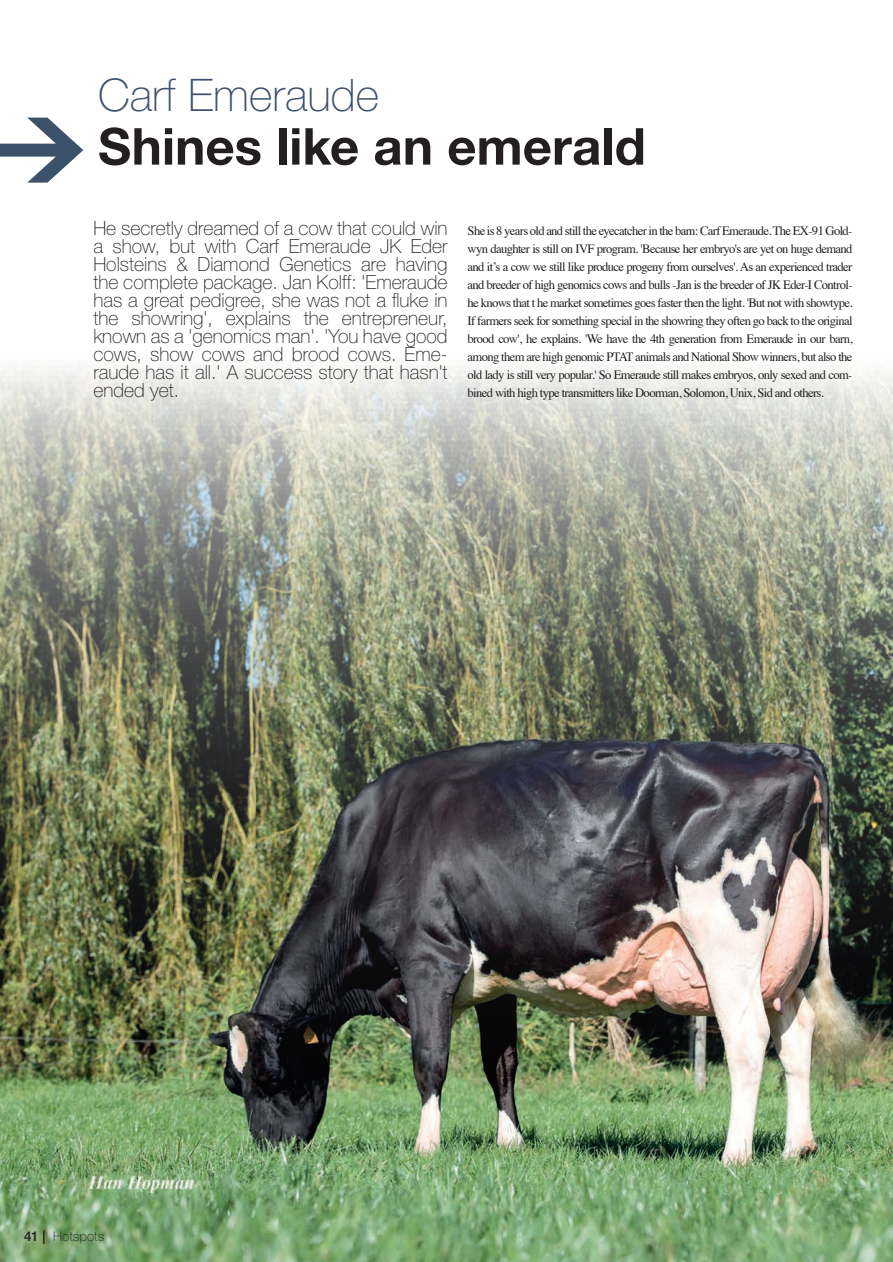
<style>
.page{position:relative;width:893px;height:1262px;background:#fff}
.page>*{position:absolute;margin:0;border:0;box-sizing:border-box;transform-origin:0 0}
.t1{font:700 51px "Helvetica Neue LT Std";color:#231f20}
.t2{font:100 45px "Helvetica Neue LT Std";color:#3c516a}
.t3{font:100 19.5px/18px "Helvetica Neue LT Std";color:#231f20;text-align:justify}
.t4{font:100 13.5px "Helvetica Neue LT Std";color:#231f20}
.t5{font:12.75px/18px "Times";letter-spacing:-.05em;color:#231f20;text-align:justify}
.s1{font-weight:500}
</style>
<div class="page">
<img style="left:0;top:365px;width:893px;height:897px">
<h2 class="t2" style="left:98px;top:69px;width:283px">Carf Emeraude</h2>
<h1 class="t1" style="left:98px;top:115px;width:549px">Shines like an emerald</h1>
<p class="t3" style="left:93px;top:219px;width:356px">He secretly dreamed of a cow that could win a show, but with Carf Emeraude JK Eder Holsteins &amp; Diamond Genetics are having the complete package. Jan Kolff: 'Emeraude has a great pedigree, she was not a fluke in the showring', explains the entrepreneur, known as a 'genomics man'. 'You have good cows, show cows and brood cows. Eme&shy;raude has it all.' A success story that hasn't ended yet.</p>
<p class="t5" style="left:468px;top:221px;width:386px">She is 8 years old and still the eyecatcher in the barn: Carf Emeraude. The EX-91 Gold&shy;wyn daughter is still on IVF program. 'Because her embryo's are yet on huge demand and it’s a cow we still like produce progeny from ourselves'. As an experienced trader and breeder of high genomics cows and bulls -Jan is the breeder of JK Eder-I Control&shy;he knows that t he market sometimes goes faster then the light. 'But not with showtype.<br>If farmers seek for something special in the showring they often go back to the original brood cow', he explains. 'We have the 4th generation from Emeraude in our barn, among them are high genomic PTAT animals and National Show winners, but also the old lady is still very popular.' So Emeraude still makes embryos, only sexed and com&shy;bined with high type transmitters like Doorman, Solomon, Unix, Sid and others.</p>
<p class="t4" style="left:24px;top:1228px;width:81px"><span class="s1">41 |</span> Hotspots</p>
</div>
